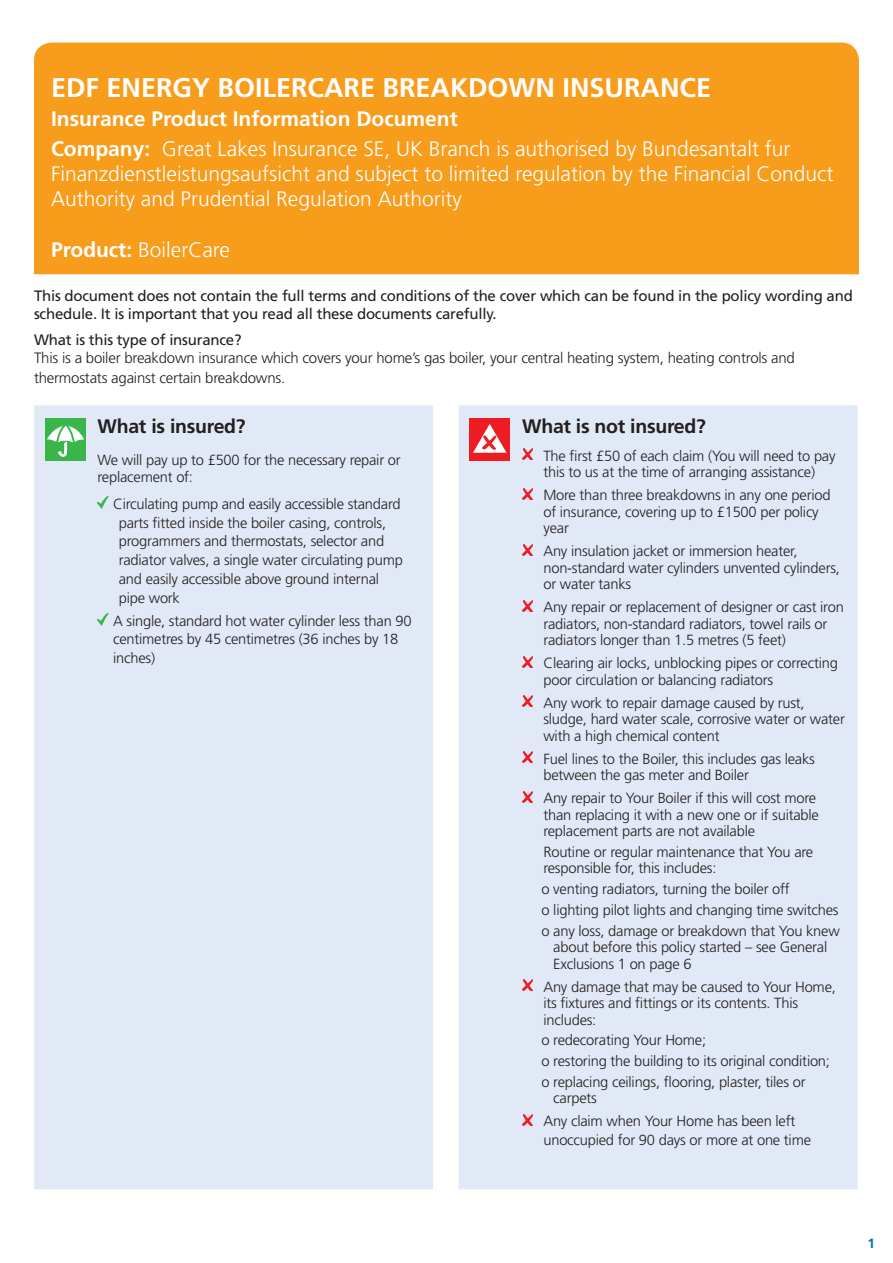
<style>
.page{position:relative;width:893px;height:1263px;background:#fff}
.page>*{position:absolute;margin:0;border:0;box-sizing:border-box;transform-origin:0 0}
.Form_title{font:700 27px "Frutiger";color:#fff}
.Company_Product_head{font:300 21px/25.2px "Frutiger";color:#fff}
.Company_Product_head-2{font:700 21px "Frutiger";color:#fff}
.Cover_subhead{font:700 19.5px "Frutiger";letter-spacing:-.015em;color:#231f20}
.Cover_subhead-2{font:15px/18px "Frutiger";letter-spacing:-.015em;color:#231f20}
.Cover_subhead-3{font:300 15px/19.5px "Frutiger";letter-spacing:-.015em;color:#231f20}
.Covered_bullets{font:300 14.7px/16.5px "Frutiger";letter-spacing:-.015em;color:#231f20}
.Cover_subhead-4{font:300 14.7px/16.5px "Frutiger";letter-spacing:-.015em;color:#231f20}
.t1{font:700 13.5px "Frutiger LT";color:#0072bc}
.s1{font-weight:700}
</style>
<div class="page">
<div style="left:34px;top:43px;width:825px;height:231px;background:#f89c1c"></div>
<div style="left:34px;top:405px;width:824px;height:784px;background:#e1e9f6"></div>
<div style="left:433px;top:448px;width:26px;height:6px;background:#fff"></div>
<div style="left:45px;top:418px;width:41px;height:43px;background:#3ab54a"></div>
<svg style="left:47px;top:421px;width:37px;height:36px"></svg>
<svg style="left:98px;top:497px;width:10px;height:12px"></svg>
<svg style="left:98px;top:614px;width:10px;height:12px"></svg>
<div style="left:469px;top:418px;width:41px;height:43px;background:#ee1d23"></div>
<svg style="left:473px;top:424px;width:33px;height:29px"></svg>
<svg style="left:522px;top:449px;width:11px;height:10px"></svg>
<svg style="left:522px;top:488px;width:11px;height:11px"></svg>
<svg style="left:522px;top:544px;width:11px;height:11px"></svg>
<svg style="left:522px;top:600px;width:11px;height:11px"></svg>
<svg style="left:522px;top:656px;width:11px;height:11px"></svg>
<svg style="left:522px;top:696px;width:11px;height:10px"></svg>
<svg style="left:522px;top:752px;width:11px;height:10px"></svg>
<svg style="left:522px;top:791px;width:11px;height:11px"></svg>
<svg style="left:522px;top:980px;width:11px;height:10px"></svg>
<svg style="left:522px;top:1114px;width:11px;height:11px"></svg>
<p class="Form_title" style="left:51px;top:72px;width:662px">EDF ENERGY BOILERCARE BREAKDOWN INSURANCE</p>
<p class="Company_Product_head-2" style="left:51px;top:107px;width:408px">Insurance Product Information Document</p>
<p class="Company_Product_head" style="left:51px;top:136px;width:784px"><span class="s1">Company:</span> Great Lakes Insurance SE, UK Branch is authorised by Bundesantalt fur<br>Finanzdienstleistungsaufsicht and subject to limited regulation by the Financial Conduct<br>Authority and Prudential Regulation Authority</p>
<p class="Company_Product_head" style="left:51px;top:237px;width:180px"><span class="s1">Product:</span> BoilerCare</p>
<p class="Cover_subhead-2" style="left:34px;top:286px;width:820px">This document does not contain the full terms and conditions of the cover which can be found in the policy wording and schedule. It is important that you read all these documents carefully.</p>
<p class="Cover_subhead-2" style="left:34px;top:331px;width:209px">What is this type of insurance?</p>
<p class="Cover_subhead-3" style="left:34px;top:348px;width:762px">This is a boiler breakdown insurance which covers your home’s gas boiler, your central heating system, heating controls and thermostats against certain breakdowns.</p>
<p class="Cover_subhead" style="left:98px;top:415px;width:150px">What is insured?</p>
<p class="Cover_subhead-4" style="left:98px;top:452px;width:305px">We will pay up to £500 for the necessary repair or replacement of:</p>
<p class="Covered_bullets" style="left:119px;top:494px;width:286px;line-height:18.8px;text-indent:-6px">Circulating pump and easily accessible standard parts fitted inside the boiler casing, controls, programmers and thermostats, selector and radiator valves, a single water circulating pump and easily accessible above ground internal pipe work</p>
<p class="Covered_bullets" style="left:113px;top:611px;width:300px;line-height:18.8px">A single, standard hot water cylinder less than 90 centimetres by 45 centimetres (36 inches by 18 inches)</p>
<p class="Cover_subhead" style="left:522px;top:415px;width:185px">What is not insured?</p>
<p class="Covered_bullets" style="left:543px;top:447px;width:294px">The first £50 of each claim (You will need to pay this to us at the time of arranging assistance)</p>
<p class="Covered_bullets" style="left:543px;top:487px;width:289px">More than three breakdowns in any one period of insurance, covering up to £1500 per policy year</p>
<p class="Covered_bullets" style="left:543px;top:543px;width:298px">Any insulation jacket or immersion heater, non-standard water cylinders unvented cylinders, or water tanks</p>
<p class="Covered_bullets" style="left:543px;top:599px;width:302px">Any repair or replacement of designer or cast iron radiators, non-standard radiators, towel rails or radiators longer than 1.5 metres (5 feet)</p>
<p class="Covered_bullets" style="left:543px;top:655px;width:296px">Clearing air locks, unblocking pipes or correcting poor circulation or balancing radiators</p>
<p class="Covered_bullets" style="left:543px;top:694px;width:303px">Any work to repair damage caused by rust, sludge, hard water scale, corrosive water or water with a high chemical content</p>
<p class="Covered_bullets" style="left:543px;top:750px;width:273px">Fuel lines to the Boiler, this includes gas leaks between the gas meter and Boiler</p>
<p class="Covered_bullets" style="left:543px;top:790px;width:277px">Any repair to Your Boiler if this will cost more than replacing it with a new one or if suitable replacement parts are not available</p>
<p class="Covered_bullets" style="left:543px;top:843px;width:271px">Routine or regular maintenance that You are responsible for, this includes:</p>
<p class="Covered_bullets" style="left:541px;top:881px;width:250px">o venting radiators, turning the boiler off</p>
<p class="Covered_bullets" style="left:541px;top:901px;width:299px">o lighting pilot lights and changing time switches</p>
<p class="Covered_bullets" style="left:553px;top:922px;width:288px;text-indent:-12px">o any loss, damage or breakdown that You knew about before this policy started – see General<br>Exclusions 1 on page 6</p>
<p class="Covered_bullets" style="left:543px;top:978px;width:294px">Any damage that may be caused to Your Home, its fixtures and fittings or its contents. This includes:</p>
<p class="Covered_bullets" style="left:541px;top:1032px;width:166px">o redecorating Your Home;</p>
<p class="Covered_bullets" style="left:541px;top:1053px;width:290px">o restoring the building to its original condition;</p>
<p class="Covered_bullets" style="left:553px;top:1073px;width:254px;text-indent:-12px">o replacing ceilings, flooring, plaster, tiles or carpets</p>
<p class="Covered_bullets" style="left:543px;top:1112px;width:269px;line-height:18.8px">Any claim when Your Home has been left unoccupied for 90 days or more at one time</p>
<p class="t1" style="left:867px;top:1235px;width:9px">1</p>
</div>
